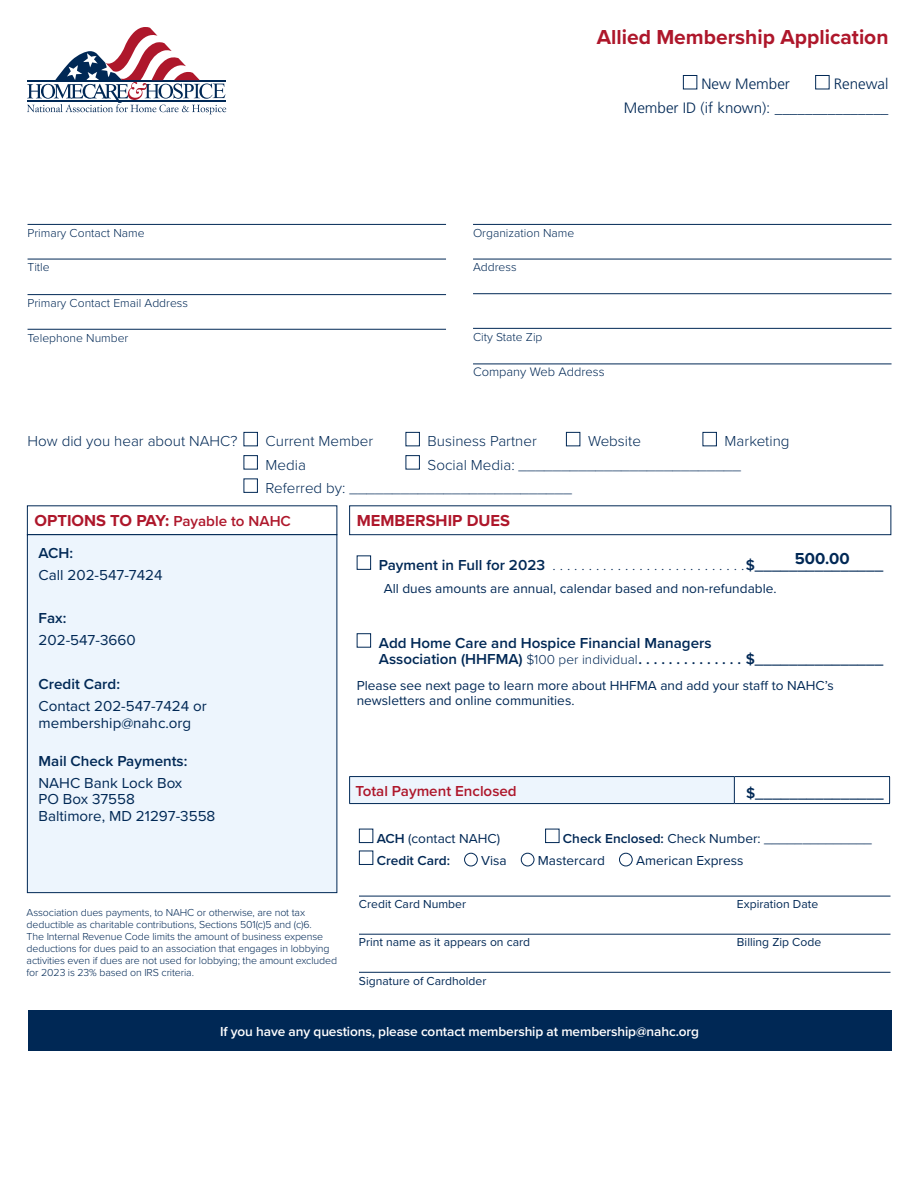
<style>
.page{position:relative;width:918px;height:1188px;background:#fff}
.page>*{position:absolute;margin:0;border:0;box-sizing:border-box;transform-origin:0 0}
.t1{font:700 21px "Proxima Nova";color:#ae172b}
.t2{font:700 16.5px "Proxima Nova";color:#ae172b}
.t3{font:700 16.5px "Proxima Nova";color:#002855}
.t4{font:600 15px/16.5px "Proxima Nova";color:#002855}
.t5{font:300 15px "Proxima Nova";color:#002855}
.t6{font:15px/16.5px "Proxima Nova";color:#002855}
.t7{font:300 15px "Frutiger";color:#002855}
.t8{font:600 15px "Proxima Nova";color:#ae172b}
.t9{font:13.5px/15px "Proxima Nova";color:#002855}
.t10{font:600 13.5px "Proxima Nova";letter-spacing:-.01em;color:#fff}
.t11{font:600 13.5px "Proxima Nova";color:#002855}
.t12{font:300 12.75px "Proxima Nova";color:#002855}
.t13{font:300 12px "Proxima Nova";color:#002855}
.t14{font:12px "Proxima Nova";color:#002855}
.t15{font:300 10.5px/12px "Proxima Nova";letter-spacing:-.01em;color:#002855}
.s1{font-weight:600;font-size:15px}
.s2{font-weight:300}
.s3{font-weight:300;font-size:13.5px}
.s4{font-weight:600}
</style>
<div class="page">
<div style="left:350px;top:777px;width:384px;height:27px;background:#edf5fd"></div>
<hr style="left:349px;top:776px;width:385px;height:1px;background:#002855">
<svg style="left:349px;top:777px;width:1px;height:26px"></svg>
<hr style="left:734px;top:776px;width:156px;height:1px;background:#002855">
<svg style="left:734px;top:777px;width:1px;height:26px"></svg>
<svg style="left:889px;top:777px;width:1px;height:26px"></svg>
<hr style="left:349px;top:803px;width:385px;height:1px;background:#002855">
<hr style="left:734px;top:803px;width:156px;height:1px;background:#002855">
<div style="left:349px;top:505px;width:542px;height:30px;border:1px solid #002855"></div>
<div style="left:357px;top:555px;width:14px;height:15px;background:#fff;border:1px solid #002855"></div>
<div style="left:357px;top:633px;width:14px;height:15px;background:#fff;border:1px solid #002855"></div>
<svg style="left:27px;top:27px;width:199px;height:87px"></svg>
<div style="left:27px;top:535px;width:310px;height:358px;background:#edf5fd"></div>
<div style="left:27px;top:534px;width:310px;height:359px;border:1px solid #002855"></div>
<div style="left:244px;top:432px;width:14px;height:14px;background:#fff;border:1px solid #002855"></div>
<div style="left:406px;top:432px;width:14px;height:14px;background:#fff;border:1px solid #002855"></div>
<div style="left:566px;top:432px;width:14px;height:14px;background:#fff;border:1px solid #002855"></div>
<div style="left:703px;top:432px;width:14px;height:14px;background:#fff;border:1px solid #002855"></div>
<div style="left:244px;top:455px;width:14px;height:15px;background:#fff;border:1px solid #002855"></div>
<div style="left:406px;top:455px;width:14px;height:15px;background:#fff;border:1px solid #002855"></div>
<div style="left:244px;top:478px;width:14px;height:15px;background:#fff;border:1px solid #002855"></div>
<div style="left:28px;top:1010px;width:864px;height:41px;background:#002855"></div>
<hr style="left:359px;top:896px;width:532px;height:1px;background:#002855">
<hr style="left:359px;top:934px;width:532px;height:1px;background:#002855">
<hr style="left:359px;top:972px;width:532px;height:1px;background:#002855">
<div style="left:359px;top:829px;width:14px;height:14px;background:#fff;border:1px solid #002855"></div>
<div style="left:545px;top:829px;width:14px;height:14px;background:#fff;border:1px solid #002855"></div>
<div style="left:359px;top:851px;width:14px;height:14px;background:#fff;border:1px solid #002855"></div>
<div style="left:464px;top:853px;width:14px;height:13px;border:1px solid #002855;border-radius:50%"></div>
<div style="left:521px;top:853px;width:13px;height:13px;border:1px solid #002855;border-radius:50%"></div>
<div style="left:619px;top:853px;width:14px;height:13px;border:1px solid #002855;border-radius:50%"></div>
<div style="left:683px;top:75px;width:14px;height:14px;background:#fff;border:1px solid #002855"></div>
<div style="left:815px;top:75px;width:15px;height:14px;background:#fff;border:1px solid #002855"></div>
<hr style="left:28px;top:224px;width:418px;height:1px;background:#002855">
<hr style="left:28px;top:259px;width:418px;height:1px;background:#002855">
<hr style="left:28px;top:294px;width:418px;height:1px;background:#002855">
<hr style="left:28px;top:329px;width:418px;height:1px;background:#002855">
<hr style="left:473px;top:224px;width:419px;height:1px;background:#002855">
<hr style="left:473px;top:259px;width:419px;height:1px;background:#002855">
<hr style="left:473px;top:293px;width:419px;height:1px;background:#002855">
<hr style="left:473px;top:328px;width:419px;height:1px;background:#002855">
<hr style="left:473px;top:364px;width:419px;height:1px;background:#002855">
<p class="t1" style="left:597px;top:21px;width:293px">Allied Membership Application</p>
<p class="t13" style="left:28px;top:224px;width:119px">Primary Contact Name</p>
<p class="t13" style="left:28px;top:258px;width:24px">Title</p>
<p class="t13" style="left:28px;top:294px;width:162px">Primary Contact Email Address</p>
<p class="t13" style="left:28px;top:329px;width:102px">Telephone Number</p>
<p class="t7" style="left:701px;top:76px;width:90px">New Member</p>
<p class="t7" style="left:834px;top:76px;width:56px">Renewal</p>
<p class="t7" style="left:624px;top:99px;width:266px">Member ID (if known): _______________</p>
<p class="t13" style="left:473px;top:224px;width:103px">Organization Name</p>
<p class="t13" style="left:473px;top:258px;width:45px">Address</p>
<p class="t13" style="left:473px;top:328px;width:71px">City State Zip</p>
<p class="t12" style="left:473px;top:362px;width:133px">Company Web Address</p>
<p class="t5" style="left:28px;top:430px;width:211px">How did you hear about NAHC?</p>
<p class="t5" style="left:266px;top:430px;width:109px">Current Member</p>
<p class="t5" style="left:428px;top:430px;width:111px">Business Partner</p>
<p class="t5" style="left:588px;top:430px;width:54px">Website</p>
<p class="t5" style="left:725px;top:430px;width:66px">Marketing</p>
<p class="t5" style="left:266px;top:453px;width:42px">Media</p>
<p class="t5" style="left:428px;top:453px;width:315px">Social Media: __________________________</p>
<p class="t5" style="left:266px;top:477px;width:308px">Referred by: __________________________</p>
<p class="t2" style="left:34px;top:508px;width:258px">OPTIONS TO PAY: <span class="s1">Payable to NAHC</span></p>
<p class="t4" style="left:39px;top:544px;width:36px">ACH:</p>
<p class="t6" style="left:39px;top:566px;width:126px">Call 202-547-7424</p>
<p class="t4" style="left:39px;top:610px;width:29px">Fax:</p>
<p class="t6" style="left:39px;top:631px;width:99px">202-547-3660</p>
<p class="t4" style="left:39px;top:675px;width:83px">Credit Card:</p>
<p class="t6" style="left:39px;top:697px;width:170px">Contact 202-547-7424 or membership@nahc.org</p>
<p class="t4" style="left:39px;top:752px;width:150px">Mail Check Payments:</p>
<p class="t6" style="left:39px;top:774px;width:178px">NAHC Bank Lock Box<br>PO Box 37558<br>Baltimore, MD 21297-3558</p>
<p class="t15" style="left:27px;top:906px;width:312px">Association dues payments, to NAHC or otherwise, are not tax deductible as charitable contributions, Sections 501(c)5 and (c)6.<br>The Internal Revenue Code limits the amount of business expense deductions for dues paid to an association that engages in lobbying activities even if dues are not used for lobbying; the amount excluded for 2023 is 23% based on IRS criteria.</p>
<p class="t2" style="left:357px;top:508px;width:155px">MEMBERSHIP DUES</p>
<p class="t4" style="left:379px;top:556px;width:506px">Payment in Full for 2023 <span class="s2">. . . . . . . . . . . . . . . . . . . . . . . . . .</span> $_______________</p>
<p class="t9" style="left:384px;top:580px;width:394px">All dues amounts are annual, calendar based and non-refundable.</p>
<p class="t3" style="left:795px;top:546px;width:56px">500.00</p>
<p class="t4" style="left:379px;top:634px;width:506px">Add Home Care and Hospice Financial Managers<br>Association (HHFMA) <span class="s3">$100 per individual</span> . . . . . . . . . . . . . . $_______________</p>
<p class="t9" style="left:357px;top:677px;width:479px">Please see next page to learn more about HHFMA and add your staff to NAHC’s newsletters and online communities.</p>
<p class="t8" style="left:356px;top:780px;width:163px">Total Payment Enclosed</p>
<p class="t4" style="left:746px;top:784px;width:139px">$_______________</p>
<p class="t9" style="left:377px;top:830px;width:125px"><span class="s4">ACH</span> (contact NAHC)</p>
<p class="t9" style="left:563px;top:830px;width:311px"><span class="s4">Check Enclosed:</span> Check Number: ______________</p>
<p class="t11" style="left:377px;top:850px;width:75px">Credit Card:</p>
<p class="t9" style="left:481px;top:852px;width:27px">Visa</p>
<p class="t9" style="left:538px;top:852px;width:69px">Mastercard</p>
<p class="t9" style="left:636px;top:852px;width:109px">American Express</p>
<p class="t14" style="left:359px;top:895px;width:109px">Credit Card Number</p>
<p class="t14" style="left:737px;top:895px;width:83px">Expiration Date</p>
<p class="t14" style="left:359px;top:933px;width:173px">Print name as it appears on card</p>
<p class="t14" style="left:737px;top:933px;width:86px">Billing Zip Code</p>
<p class="t14" style="left:359px;top:972px;width:129px">Signature of Cardholder</p>
<p class="t10" style="left:220px;top:1021px;width:480px">If you have any questions, please contact membership at membership@nahc.org</p>
</div>
